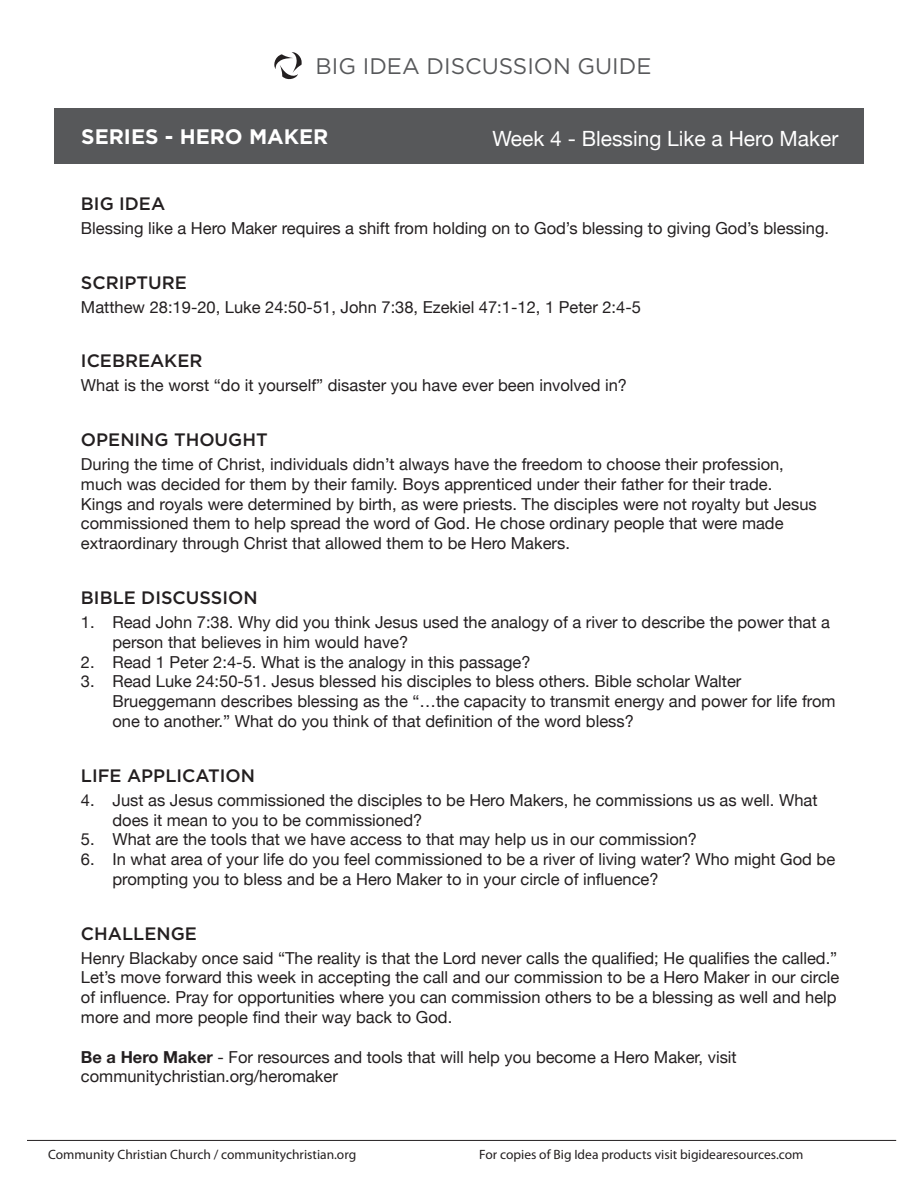
<style>
.page{position:relative;width:918px;height:1188px;background:#fff}
.page>*{position:absolute;margin:0;border:0;box-sizing:border-box;transform-origin:0 0}
.t1{font:22.5px "Gotham";color:#57585a}
.Title_medium{font:21px "Helvetica Neue";color:#fff}
.Title_medium-2{font:700 21px "Gotham";color:#fff}
.Title_medium-3{font:500 18px "Gotham";color:#231f20}
.Questions{font:16.5px/19.8px "Helvetica Neue";color:#231f20}
.t2{font:13.5px "Myriad Pro";color:#231f20}
.s1{font-weight:700}
</style>
<div class="page">
<hr style="left:27px;top:1140px;width:869px;height:1px;background:#231f20">
<div style="left:54px;top:108px;width:810px;height:55px;background:#57585a"></div>
<svg style="left:274px;top:52px;width:28px;height:28px"></svg>
<h1 class="t1" style="left:316px;top:51px;width:337px">BIG IDEA DISCUSSION GUIDE</h1>
<p class="Title_medium-2" style="left:81px;top:123px;width:249px">SERIES - HERO MAKER</p>
<p class="Title_medium" style="left:493px;top:123px;width:347px">Week 4 - Blessing Like a Hero Maker</p>
<p class="Title_medium-3" style="left:81px;top:192px;width:86px">BIG IDEA</p>
<p class="Questions" style="left:81px;top:220px;width:750px">Blessing like a Hero Maker requires a shift from holding on to God’s blessing to giving God’s blessing.</p>
<p class="Title_medium-3" style="left:81px;top:270px;width:107px">SCRIPTURE</p>
<p class="Questions" style="left:81px;top:298px;width:562px">Matthew 28:19-20, Luke 24:50-51, John 7:38, Ezekiel 47:1-12, 1 Peter 2:4-5</p>
<p class="Title_medium-3" style="left:81px;top:349px;width:123px">ICEBREAKER</p>
<p class="Questions" style="left:81px;top:377px;width:548px">What is the worst “do it yourself” disaster you have ever been involved in?</p>
<p class="Title_medium-3" style="left:81px;top:428px;width:188px">OPENING THOUGHT</p>
<p class="Questions" style="left:81px;top:455px;width:737px">During the time of Christ, individuals didn’t always have the freedom to choose their profession, much was decided for them by their family. Boys apprenticed under their father for their trade.<br>Kings and royals were determined by birth, as were priests. The disciples were not royalty but Jesus commissioned them to help spread the word of God. He chose ordinary people that were made extraordinary through Christ that allowed them to be Hero Makers.</p>
<p class="Title_medium-3" style="left:81px;top:586px;width:178px">BIBLE DISCUSSION</p>
<p class="Questions" style="left:112px;top:613px;width:719px;text-indent:-32px">1. Read John 7:38. Why did you think Jesus used the analogy of a river to describe the power that a person that believes in him would have?</p>
<p class="Questions" style="left:81px;top:653px;width:451px">2. Read 1 Peter 2:4-5. What is the analogy in this passage?</p>
<p class="Questions" style="left:112px;top:673px;width:725px;text-indent:-32px">3. Read Luke 24:50-51. Jesus blessed his disciples to bless others. Bible scholar Walter<br>Brueggemann describes blessing as the “…the capacity to transmit energy and power for life from one to another.” What do you think of that definition of the word bless?</p>
<p class="Title_medium-3" style="left:81px;top:763px;width:176px">LIFE APPLICATION</p>
<p class="Questions" style="left:112px;top:791px;width:707px;text-indent:-32px">4. Just as Jesus commissioned the disciples to be Hero Makers, he commissions us as well. What does it mean to you to be commissioned?</p>
<p class="Questions" style="left:81px;top:830px;width:618px">5. What are the tools that we have access to that may help us in our commission?</p>
<p class="Questions" style="left:112px;top:850px;width:724px;text-indent:-32px">6. In what area of your life do you feel commissioned to be a river of living water? Who might God be prompting you to bless and be a Hero Maker to in your circle of influence?</p>
<p class="Title_medium-3" style="left:81px;top:921px;width:117px">CHALLENGE</p>
<p class="Questions" style="left:81px;top:949px;width:760px">Henry Blackaby once said “The reality is that the Lord never calls the qualified; He qualifies the called.” Let’s move forward this week in accepting the call and our commission to be a Hero Maker in our circle of influence. Pray for opportunities where you can commission others to be a blessing as well and help more and more people find their way back to God.</p>
<p class="Questions" style="left:81px;top:1048px;width:657px"><span class="s1">Be a Hero Maker</span> - For resources and tools that will help you become a Hero Maker, visit communitychristian.org/heromaker</p>
<p class="t2" style="left:48px;top:1146px;width:310px">Community Christian Church / communitychristian.org</p>
<p class="t2" style="left:479px;top:1146px;width:326px">For copies of Big Idea products visit bigidearesources.com</p>
</div>
